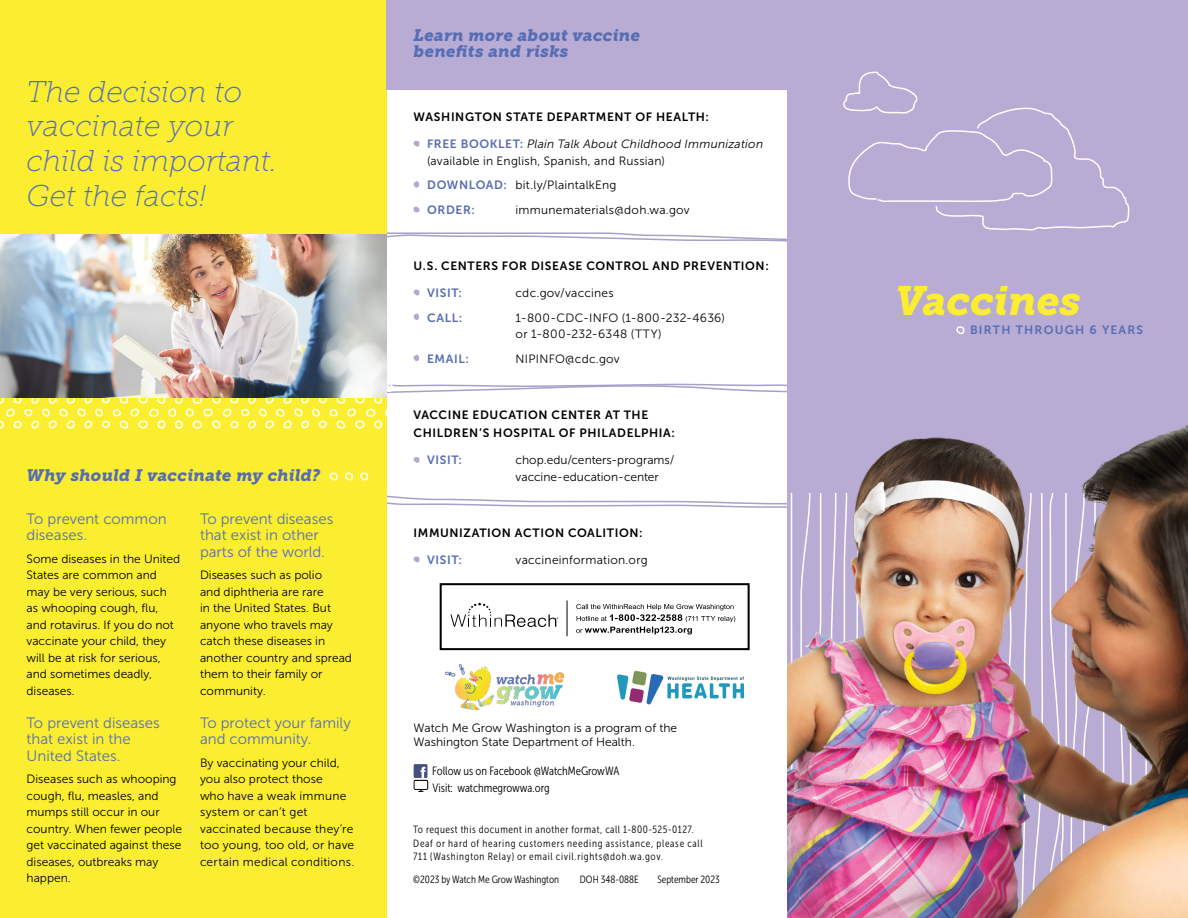
<style>
.page{position:relative;width:1188px;height:918px;background:#fff}
.page>*{position:absolute;margin:0;border:0;box-sizing:border-box;transform-origin:0 0}
.t1{font:italic 40.65px "Museo Slab 900";color:#fbee31}
.t2{font:italic 30px/34.7px "Museo Slab 100";color:#566db4}
.t3{font:italic 16.5px/16.5px "Museo Slab 900";letter-spacing:.015em;color:#566db4}
.t4{font:15px/16.5px "Museo Sans 300";color:#566db4}
.t5{font:12px/16.5px "Museo Sans 300";color:#000}
.t6{font:12px/16.5px "Museo Sans 300";letter-spacing:.02em;color:#000}
.t7{font:12px/18.6px "Museo Sans 700";letter-spacing:.05em;color:#000}
.t8{font:12px/16.5px "Museo Sans 300";letter-spacing:.025em;color:#000}
.t9{font:12px/16.5px "Museo Sans Cond 300";color:#000}
.t10{font:12px "Museo Sans 700";letter-spacing:.055em;color:#566db4}
.t11{font:12px "Museo Sans 700";letter-spacing:.1em;color:#566db4}
.t12{font:10.5px/13.5px "Museo Sans Cond 300";letter-spacing:.05em;color:#000}
.t13{font:10.5px "Museo Sans Cond 300";color:#000}
.s1{font-family:"Museo Sans 700";color:#566db4}
.s2{font-style:italic}
</style>
<div class="page">
<div style="left:0;top:0;width:387px;height:918px;background:#fbee31"></div>
<div style="left:787px;top:0;width:401px;height:918px;background:#b8abd4"></div>
<svg style="left:956px;top:326px;width:9px;height:9px"></svg>
<svg style="left:386px;top:70px;width:744px;height:171px"></svg>
<svg style="left:414px;top:290px;width:6px;height:5px"></svg>
<svg style="left:413px;top:313px;width:6px;height:7px"></svg>
<svg style="left:413px;top:354px;width:6px;height:7px"></svg>
<svg style="left:414px;top:457px;width:6px;height:6px"></svg>
<svg style="left:329px;top:472px;width:40px;height:9px"></svg>
<svg style="left:0;top:383px;width:787px;height:46px"></svg>
<img style="left:0;top:234px;width:387px;height:164px">
<div style="left:387px;top:0;width:421px;height:89px;background:#b8abd4"></div>
<img style="left:790px;top:424px;width:398px;height:494px">
<img style="left:387px;top:494px;width:572px;height:424px">
<hr style="left:567px;top:601px;width:1px;height:35px;background:#000">
<div style="left:440px;top:583px;width:310px;height:67px;border:2px solid #000"></div>
<img style="left:445px;top:664px;width:119px;height:46px">
<img style="left:613px;top:668px;width:134px;height:39px">
<h2 class="t2" style="left:27px;top:74px;width:252px">The decision to vaccinate your child is important.<br>Get the facts!</h2>
<h3 class="t3" style="left:27px;top:467px;width:295px">Why should I vaccinate my child?</h3>
<p class="t4" style="left:27px;top:510px;width:142px">To prevent common diseases.</p>
<p class="t5" style="left:27px;top:550px;width:155px">Some diseases in the United<br>States are common and may be very serious, such as whooping cough, flu, and rotavirus. If you do not vaccinate your child, they will be at risk for serious, and sometimes deadly, diseases.</p>
<p class="t4" style="left:27px;top:714px;width:135px">To prevent diseases that exist in the<br>United States.</p>
<p class="t5" style="left:27px;top:771px;width:157px">Diseases such as whooping cough, flu, measles, and mumps still occur in our country. When fewer people get vaccinated against these diseases, outbreaks may happen.</p>
<p class="t4" style="left:200px;top:510px;width:135px">To prevent diseases that exist in other parts of the world.</p>
<p class="t5" style="left:200px;top:567px;width:154px">Diseases such as polio<br>and diphtheria are rare<br>in the United States. But anyone who travels may catch these diseases in another country and spread them to their family or community.</p>
<p class="t4" style="left:200px;top:714px;width:152px">To protect your family and community.</p>
<p class="t5" style="left:200px;top:754px;width:156px">By vaccinating your child, you also protect those<br>who have a weak immune system or can’t get vaccinated because they’re too young, too old, or have certain medical conditions.</p>
<h3 class="t3" style="left:414px;top:27px;width:228px">Learn more about vaccine benefits and risks</h3>
<p class="t7" style="left:414px;top:108px;width:297px">WASHINGTON STATE DEPARTMENT OF HEALTH:</p>
<p class="t6" style="left:427px;top:136px;width:338px"><span class="s1">FREE BOOKLET:</span> <span class="s2">Plain Talk About Childhood Immunization </span>(available in English, Spanish, and Russian)</p>
<p class="t6" style="left:427px;top:177px;width:191px"><span class="s1">DOWNLOAD:</span> bit.ly/PlaintalkEng</p>
<p class="t10" style="left:427px;top:203px;width:49px">ORDER:</p>
<p class="t8" style="left:516px;top:202px;width:176px">immunematerials@doh.wa.gov</p>
<p class="t7" style="left:414px;top:257px;width:357px">U.S. CENTERS FOR DISEASE CONTROL AND PREVENTION:</p>
<p class="t10" style="left:427px;top:286px;width:36px">VISIT:</p>
<p class="t6" style="left:516px;top:285px;width:100px">cdc.gov/vaccines</p>
<p class="t10" style="left:427px;top:311px;width:37px">CALL:</p>
<p class="t8" style="left:516px;top:309px;width:211px">1-800-CDC-INFO (1-800-232-4636) or 1-800-232-6348 (TTY)</p>
<p class="t10" style="left:427px;top:352px;width:43px">EMAIL:</p>
<p class="t6" style="left:516px;top:350px;width:106px">NIPINFO@cdc.gov</p>
<p class="t7" style="left:414px;top:405px;width:263px">VACCINE EDUCATION CENTER AT THE<br>CHILDREN’S HOSPITAL OF PHILADELPHIA:</p>
<p class="t10" style="left:427px;top:453px;width:36px">VISIT:</p>
<p class="t5" style="left:516px;top:452px;width:160px">chop.edu/centers-programs/ vaccine-education-center</p>
<p class="t7" style="left:414px;top:524px;width:231px">IMMUNIZATION ACTION COALITION:</p>
<p class="t10" style="left:427px;top:553px;width:36px">VISIT:</p>
<p class="t6" style="left:516px;top:552px;width:134px">vaccineinformation.org</p>
<p class="t5" style="left:414px;top:721px;width:265px;line-height:13.5px">Watch Me Grow Washington is a program of the<br>Washington State Department of Health.</p>
<p class="t9" style="left:432px;top:763px;width:189px">Follow us on Facebook @WatchMeGrowWA<br>Visit: watchmegrowwa.org</p>
<p class="t12" style="left:413px;top:823px;width:291px">To request this document in another format, call 1-800-525-0127.<br>Deaf or hard of hearing customers needing assistance, please call<br>711 (Washington Relay) or email civil.rights@doh.wa.gov.</p>
<p class="t13" style="left:413px;top:873px;width:147px">©2023 by Watch Me Grow Washington</p>
<p class="t13" style="left:580px;top:873px;width:60px">DOH 348-088E</p>
<p class="t13" style="left:657px;top:873px;width:64px">September 2023</p>
<h1 class="t1" style="left:895px;top:277px;width:187px">Vaccines</h1>
<p class="t11" style="left:970px;top:323px;width:175px">BIRTH THROUGH 6 YEARS</p>
</div>
